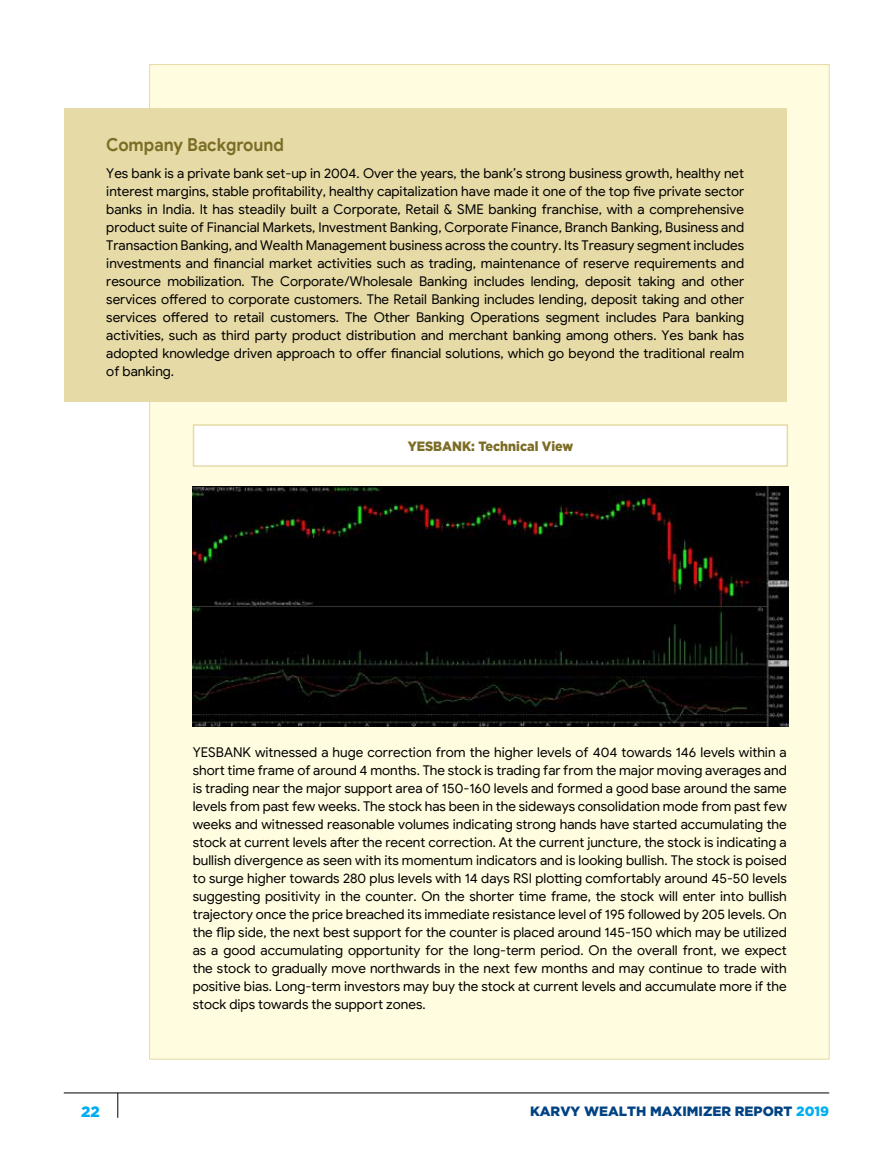
<style>
.page{position:relative;width:893px;height:1157px;background:#fff}
.page>*{position:absolute;margin:0;border:0;box-sizing:border-box;transform-origin:0 0}
.t1{font:700 18px "Google Sans";color:#7c6d25;scale:.93 1}
.t2{font:900 15px "Gotham";color:#00aeef}
.t3{font:13.5px/18px "Google Sans";color:#000;text-align:justify}
.t4{font:900 13.5px "Gotham";color:#004282}
.t5{font:900 13.5px "Gotham";color:#7c6d25;scale:.93 1}
.s1{color:#00aeef}
</style>
<div class="page">
<div style="left:149px;top:64px;width:681px;height:995px;background:#fffcdf;border:1px solid #e6daa6"></div>
<div style="left:64px;top:108px;width:723px;height:294px;background:#e6daa6"></div>
<div style="left:194px;top:425px;width:593px;height:41px;background:#fff"></div>
<div style="left:193px;top:424px;width:595px;height:43px;border:2px solid #e6daa6"></div>
<img style="left:193px;top:486px;width:595px;height:241px">
<hr style="left:64px;top:1092px;width:765px;height:1px;background:#000">
<svg style="left:117px;top:1092px;width:1px;height:25px"></svg>
<h1 class="t1" style="left:106px;top:134px;width:193px">Company Background</h1>
<p class="t3" style="left:106px;top:164px;width:639px">Yes bank is a private bank set-up in 2004. Over the years, the bank’s strong business growth, healthy net interest margins, stable profitability, healthy capitalization have made it one of the top five private sector banks in India. It has steadily built a Corporate, Retail &amp; SME banking franchise, with a comprehensive product suite of Financial Markets, Investment Banking, Corporate Finance, Branch Banking, Business and Transaction Banking, and Wealth Management business across the country. Its Treasury segment includes investments and financial market activities such as trading, maintenance of reserve requirements and resource mobilization. The Corporate/Wholesale Banking includes lending, deposit taking and other services offered to corporate customers. The Retail Banking includes lending, deposit taking and other services offered to retail customers. The Other Banking Operations segment includes Para banking activities, such as third party product distribution and merchant banking among others. Yes bank has adopted knowledge driven approach to offer financial solutions, which go beyond the traditional realm of banking.</p>
<p class="t5" style="left:408px;top:437px;width:179px">YESBANK: Technical View</p>
<p class="t3" style="left:193px;top:743px;width:596px">YESBANK witnessed a huge correction from the higher levels of 404 towards 146 levels within a short time frame of around 4 months. The stock is trading far from the major moving averages and is trading near the major support area of 150-160 levels and formed a good base around the same levels from past few weeks. The stock has been in the sideways consolidation mode from past few weeks and witnessed reasonable volumes indicating strong hands have started accumulating the stock at current levels after the recent correction. At the current juncture, the stock is indicating a bullish divergence as seen with its momentum indicators and is looking bullish. The stock is poised to surge higher towards 280 plus levels with 14 days RSI plotting comfortably around 45-50 levels suggesting positivity in the counter. On the shorter time frame, the stock will enter into bullish trajectory once the price breached its immediate resistance level of 195 followed by 205 levels. On the flip side, the next best support for the counter is placed around 145-150 which may be utilized as a good accumulating opportunity for the long-term period. On the overall front, we expect the stock to gradually move northwards in the next few months and may continue to trade with positive bias. Long-term investors may buy the stock at current levels and accumulate more if the stock dips towards the support zones.</p>
<p class="t2" style="left:81px;top:1101px;width:20px">22</p>
<p class="t4" style="left:530px;top:1102px;width:301px">KARVY WEALTH MAXIMIZER REPORT <span class="s1">2019</span></p>
</div>
